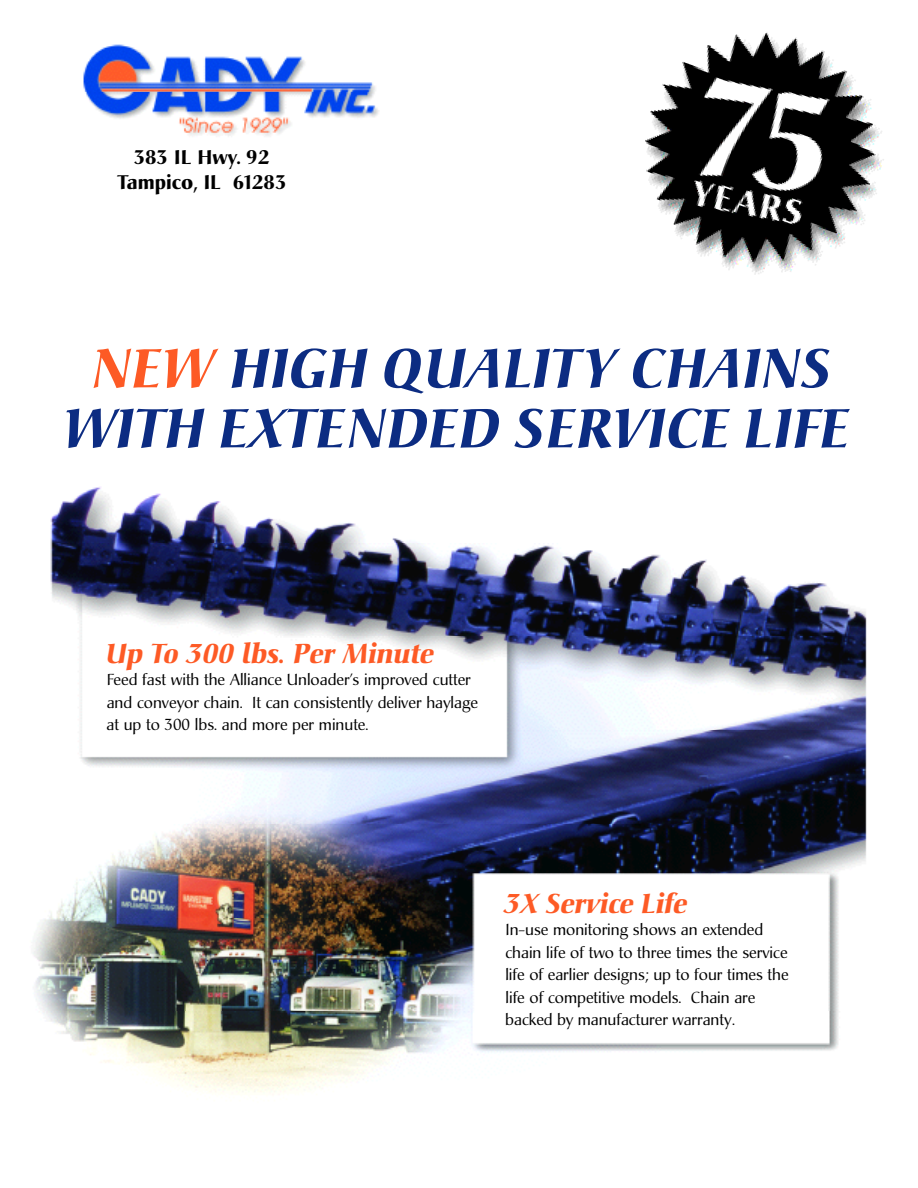
<style>
.page{position:relative;width:918px;height:1188px;background:#fff}
.page>*{position:absolute;margin:0;border:0;box-sizing:border-box;transform-origin:0 0}
.t1{font:italic 700 54px/60px "Christiana";letter-spacing:.015em;color:#0c2c82;text-align:center}
.t2{font:italic 700 27px "Christiana";color:#fd5a25}
.t3{font:700 19.5px/24.8px "Christiana";color:#000;text-align:center}
.t4{font:15.75px/22.5px "Christiana";color:#000}
.s1{color:#fd5a25}
</style>
<div class="page">
<img style="left:83px;top:44px;width:296px;height:92px">
<img style="left:32px;top:486px;width:835px;height:608px">
<img style="left:645px;top:32px;width:239px;height:243px">
<p class="t3" style="left:117px;top:147px;width:171px">383 IL Hwy. 92<br>Tampico, IL 61283</p>
<h1 class="t1" style="left:63px;top:344px;width:789px"><span class="s1">NEW</span> HIGH QUALITY CHAINS<br>WITH EXTENDED SERVICE LIFE</h1>
<h2 class="t2" style="left:107px;top:642px;width:330px">Up To 300 lbs. Per Minute</h2>
<p class="t4" style="left:107px;top:670px;width:373px">Feed fast with the Alliance Unloader’s improved cutter and conveyor chain. It can consistently deliver haylage at up to 300 lbs. and more per minute.</p>
<h2 class="t2" style="left:505px;top:892px;width:184px">3X Service Life</h2>
<p class="t4" style="left:505px;top:920px;width:285px">In-use monitoring shows an extended chain life of two to three times the service life of earlier designs; up to four times the life of competitive models. Chain are backed by manufacturer warranty.</p>
</div>
